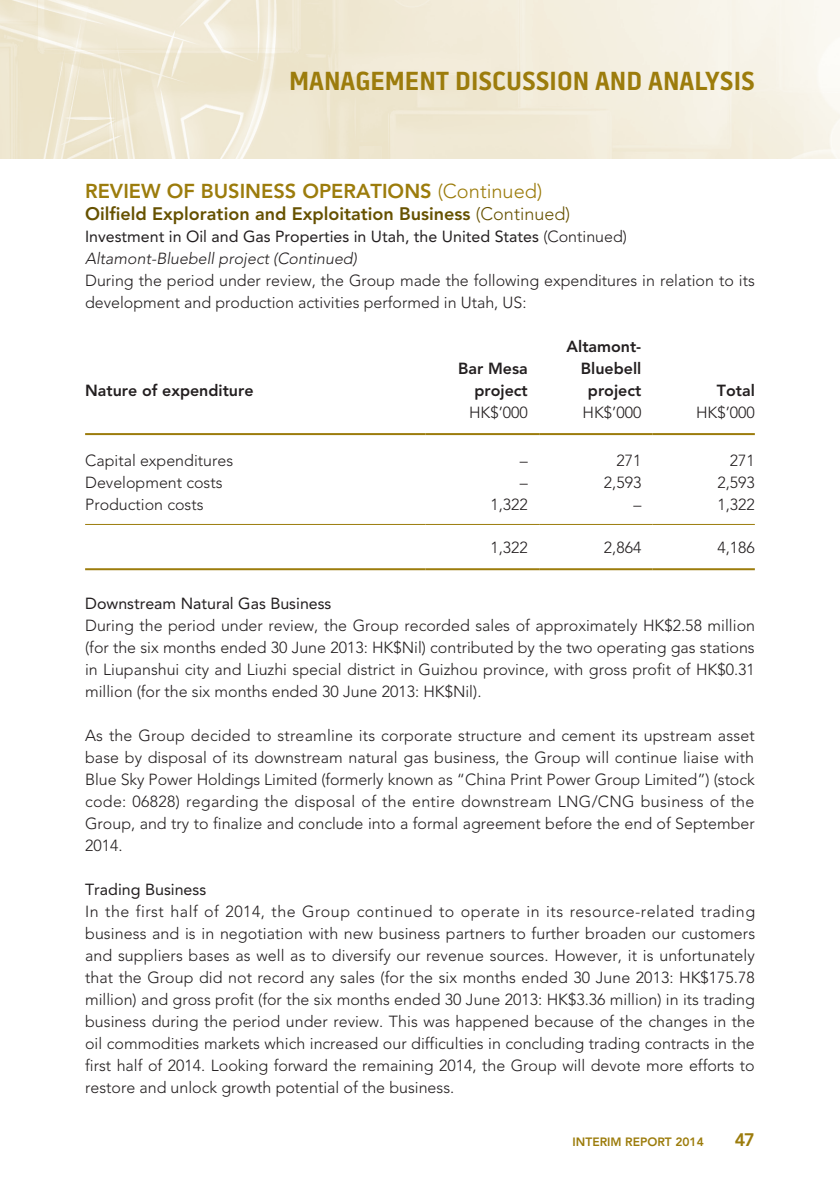
<style>
.page{position:relative;width:840px;height:1191px;background:#fff}
.page>*{position:absolute;margin:0;border:0;box-sizing:border-box;transform-origin:0 0}
.t1{font:700 26px "Battersea";color:#9c7c0c}
.t2{font:800 20px "Avenir LT Std";color:#9c7c0c}
.t3{font:800 18px "Avenir LT Std";color:#665100}
.t4{font:800 18px "Avenir LT Std";color:#9c7c0c}
.t5{font:300 16px/22px "Avenir LT Std";color:#231f20;text-align:justify}
.t6{font:16px/22px "Avenir LT Std";color:#231f20}
.t7{font:800 16px/22px "Avenir LT Std";color:#231f20;text-align:right}
.t8{font:800 12px "Avenir LT Std";color:#9c7c0c}
.s1{font-weight:300}
.s2{font-weight:300;font-style:italic}
</style>
<div class="page">
<img style="left:0;top:0;width:839px;height:159px">
<hr style="left:85px;top:433px;width:340px;height:2px;background:#9c7c0c">
<hr style="left:425px;top:433px;width:114px;height:2px;background:#9c7c0c">
<hr style="left:539px;top:433px;width:113px;height:2px;background:#9c7c0c">
<hr style="left:652px;top:433px;width:102px;height:2px;background:#9c7c0c">
<hr style="left:85px;top:524px;width:340px;height:1px;background:#9c7c0c">
<hr style="left:425px;top:524px;width:114px;height:1px;background:#9c7c0c">
<hr style="left:539px;top:524px;width:113px;height:1px;background:#9c7c0c">
<hr style="left:652px;top:524px;width:102px;height:1px;background:#9c7c0c">
<hr style="left:85px;top:568px;width:340px;height:2px;background:#9c7c0c">
<hr style="left:425px;top:568px;width:114px;height:2px;background:#9c7c0c">
<hr style="left:539px;top:568px;width:113px;height:2px;background:#9c7c0c">
<hr style="left:652px;top:568px;width:102px;height:2px;background:#9c7c0c">
<h1 class="t1" style="left:289px;top:65px;width:467px">MANAGEMENT DISCUSSION AND ANALYSIS</h1>
<p class="t2" style="left:85px;top:179px;width:458px">REVIEW OF BUSINESS OPERATIONS <span class="s1">(Continued)</span></p>
<p class="t3" style="left:85px;top:203px;width:486px">Oilfield Exploration and Exploitation Business <span class="s1">(Continued)</span></p>
<p class="t6" style="left:85px;top:226px;width:543px">Investment in Oil and Gas Properties in Utah, the United States <span class="s1">(Continued)<br></span><span class="s2">Altamont-Bluebell project (Continued)</span></p>
<p class="t5" style="left:85px;top:270px;width:671px">During the period under review, the Group made the following expenditures in relation to its development and production activities performed in Utah, US:</p>
<p class="t7" style="left:85px;top:380px;width:170px">Nature of expenditure</p>
<p class="t7" style="left:458px;top:358px;width:71px">Bar Mesa project</p>
<p class="t7" style="left:566px;top:336px;width:76px">Altamont-<br>Bluebell project</p>
<p class="t7" style="left:716px;top:380px;width:39px">Total</p>
<p class="t5" style="left:468px;top:402px;width:60px">HK$’000</p>
<p class="t5" style="left:582px;top:402px;width:60px">HK$’000</p>
<p class="t5" style="left:695px;top:402px;width:60px">HK$’000</p>
<p class="t5" style="left:85px;top:449px;width:149px">Capital expenditures</p>
<p class="t5" style="left:519px;top:449px;width:9px">–</p>
<p class="t5" style="left:616px;top:449px;width:26px">271</p>
<p class="t5" style="left:729px;top:449px;width:26px">271</p>
<p class="t5" style="left:85px;top:471px;width:139px">Development costs</p>
<p class="t5" style="left:519px;top:471px;width:9px">–</p>
<p class="t5" style="left:603px;top:471px;width:39px">2,593</p>
<p class="t5" style="left:717px;top:471px;width:39px">2,593</p>
<p class="t5" style="left:85px;top:493px;width:120px">Production costs</p>
<p class="t5" style="left:490px;top:493px;width:39px">1,322</p>
<p class="t5" style="left:633px;top:493px;width:9px">–</p>
<p class="t5" style="left:717px;top:493px;width:39px">1,322</p>
<p class="t5" style="left:490px;top:537px;width:39px">1,322</p>
<p class="t5" style="left:603px;top:537px;width:39px">2,864</p>
<p class="t5" style="left:717px;top:537px;width:39px">4,186</p>
<p class="t6" style="left:85px;top:592px;width:248px">Downstream Natural Gas Business</p>
<p class="t5" style="left:85px;top:614px;width:671px">During the period under review, the Group recorded sales of approximately HK$2.58 million (for the six months ended 30 June 2013: HK$Nil) contributed by the two operating gas stations in Liupanshui city and Liuzhi special district in Guizhou province, with gross profit of HK$0.31 million (for the six months ended 30 June 2013: HK$Nil).</p>
<p class="t5" style="left:85px;top:724px;width:670px">As the Group decided to streamline its corporate structure and cement its upstream asset base by disposal of its downstream natural gas business, the Group will continue liaise with Blue Sky Power Holdings Limited (formerly known as “China Print Power Group Limited”) (stock code: 06828) regarding the disposal of the entire downstream LNG/CNG business of the Group, and try to finalize and conclude into a formal agreement before the end of September 2014.</p>
<p class="t6" style="left:85px;top:878px;width:122px">Trading Business</p>
<p class="t5" style="left:85px;top:900px;width:671px">In the first half of 2014, the Group continued to operate in its resource-related trading business and is in negotiation with new business partners to further broaden our customers and suppliers bases as well as to diversify our revenue sources. However, it is unfortunately that the Group did not record any sales (for the six months ended 30 June 2013: HK$175.78 million) and gross profit (for the six months ended 30 June 2013: HK$3.36 million) in its trading business during the period under review. This was happened because of the changes in the oil commodities markets which increased our difficulties in concluding trading contracts in the first half of 2014. Looking forward the remaining 2014, the Group will devote more efforts to restore and unlock growth potential of the business.</p>
<p class="t8" style="left:572px;top:1134px;width:133px">INTERIM REPORT 2014</p>
<p class="t4" style="left:734px;top:1128px;width:22px">47</p>
</div>
